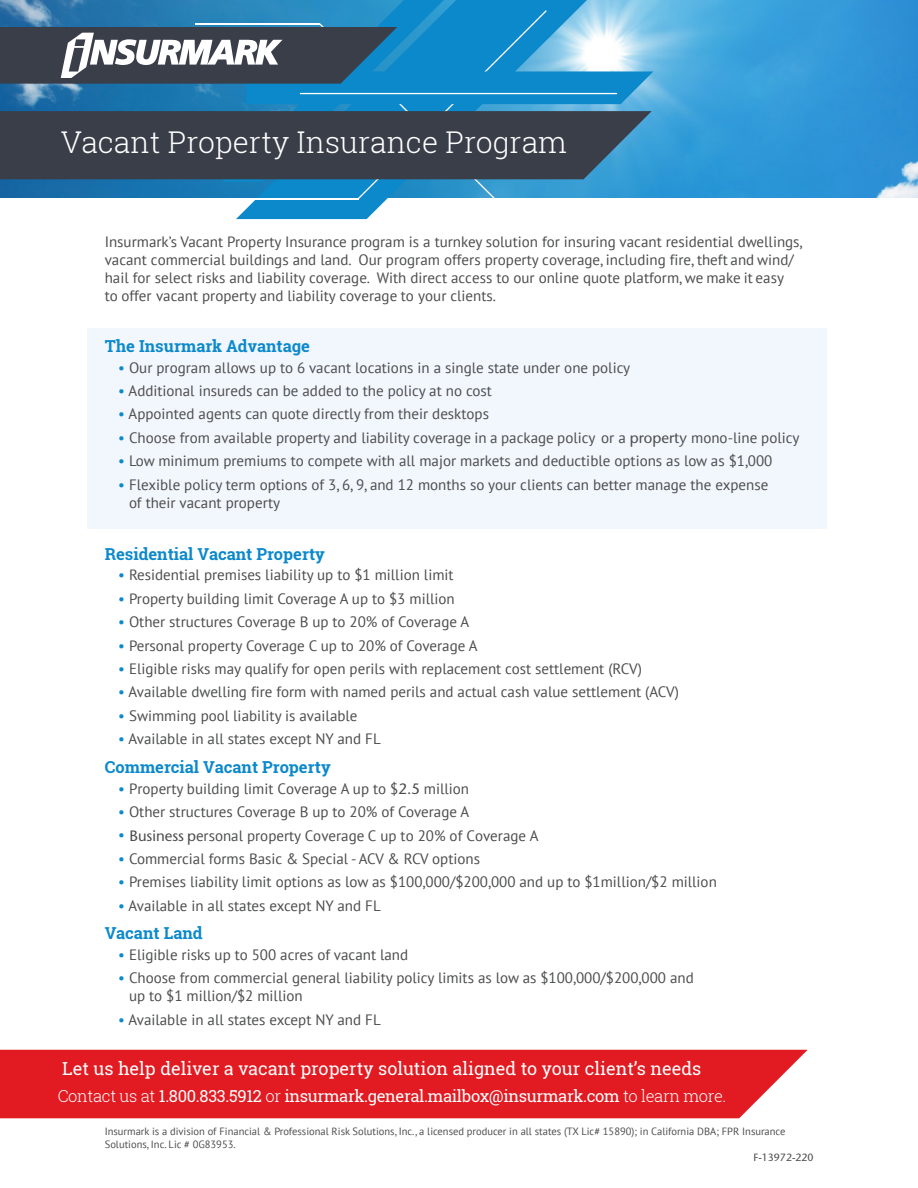
<style>
.page{position:relative;width:918px;height:1188px;background:#fff}
.page>*{position:absolute;margin:0;border:0;box-sizing:border-box;transform-origin:0 0}
.t1{font:300 30px "Roboto Slab";color:#fff}
.t2{font:18px "Roboto Slab";color:#fff}
.t3{font:700 16.5px "Roboto Slab";color:#0c89cb}
.t4{font:16.5px "Roboto Slab";letter-spacing:-.02em;color:#fff}
.t5{font:15px/18px "PT Sans";color:#4b4c4d}
.t6{font:10.5px/12.6px "PT Sans";color:#4b4c4d}
.t7{font:500 10.5px "Stone Sans Std";color:#4b4c4d}
.s1{color:#0c89cb}
.s2{font-family:"Stone Sans Std";font-weight:500}
.s3{font-weight:300}
</style>
<div class="page">
<img style="left:653px;top:0;width:265px;height:198px">
<div style="left:87px;top:329px;width:740px;height:200px;background:#f2f7fd"></div>
<div style="left:0;top:1050px;width:808px;height:68px;background:#e21a21"></div>
<svg style="left:236px;top:200px;width:83px;height:19px;background:#2896d1"></svg>
<svg style="left:319px;top:199px;width:68px;height:21px"></svg>
<svg style="left:0;top:0;width:653px;height:199px;background:#3c7090"></svg>
<p class="t1" style="left:61px;top:122px;width:508px">Vacant Property Insurance Program</p>
<p class="t5" style="left:105px;top:232px;width:699px">Insurmark’s Vacant Property Insurance program is a turnkey solution for insuring vacant residential dwellings, vacant commercial buildings and land. Our program offers property coverage, including fire, theft and wind/ hail for select risks and liability coverage. With direct access to our online quote platform, we make it easy<br>to offer vacant property and liability coverage to your clients.</p>
<p class="t3" style="left:105px;top:335px;width:207px">The Insurmark Advantage</p>
<p class="t5" style="left:118px;top:358px;width:514px"><span class="s1">•</span> Our program allows up to 6 vacant locations in a single state under one policy</p>
<p class="t5" style="left:118px;top:381px;width:375px"><span class="s1">•</span> Additional insureds can be added to the policy at no cost</p>
<p class="t5" style="left:118px;top:405px;width:372px"><span class="s1">•</span> Appointed agents can quote directly from their desktops</p>
<p class="t5" style="left:118px;top:428px;width:683px"><span class="s1">•</span> Choose from available property and liability coverage in a package policy or a <span class="s2">property</span> mono-line policy</p>
<p class="t5" style="left:118px;top:452px;width:656px"><span class="s1">•</span> Low minimum premiums to compete with all major markets and deductible options as low as $1,000</p>
<p class="t5" style="left:129px;top:475px;width:641px;text-indent:-11px"><span class="s1">•</span> Flexible policy term options of 3, 6, 9, and 12 months so your clients can better manage the expense of their vacant property</p>
<p class="t3" style="left:105px;top:542px;width:222px">Residential Vacant Property</p>
<p class="t5" style="left:118px;top:566px;width:337px"><span class="s1">•</span> Residential premises liability up to $1 million limit</p>
<p class="t5" style="left:118px;top:589px;width:338px"><span class="s1">•</span> Property building limit Coverage A up to $3 million</p>
<p class="t5" style="left:118px;top:613px;width:353px"><span class="s1">•</span> Other structures Coverage B up to 20% of Coverage A</p>
<p class="t5" style="left:118px;top:636px;width:361px"><span class="s1">•</span> Personal property Coverage C up to 20% of Coverage A</p>
<p class="t5" style="left:118px;top:659px;width:525px"><span class="s1">•</span> Eligible risks may qualify for open perils with replacement cost settlement (RCV)</p>
<p class="t5" style="left:118px;top:683px;width:562px"><span class="s1">•</span> Available dwelling fire form with named perils and actual cash value settlement (ACV)</p>
<p class="t5" style="left:118px;top:706px;width:241px"><span class="s1">•</span> Swimming pool liability is available</p>
<p class="t5" style="left:118px;top:730px;width:264px"><span class="s1">•</span> Available in all states except NY and FL</p>
<p class="t3" style="left:105px;top:756px;width:228px">Commercial Vacant Property</p>
<p class="t5" style="left:118px;top:779px;width:352px"><span class="s1">•</span> Property building limit Coverage A up to $<span class="s2">2.5</span> million</p>
<p class="t5" style="left:118px;top:802px;width:353px"><span class="s1">•</span> Other structures Coverage B up to 20% of Coverage A</p>
<p class="t5" style="left:118px;top:826px;width:422px"><span class="s1">•</span> <span class="s2">Business p</span>ersonal property Coverage C up to 20% of Coverage A</p>
<p class="t5" style="left:118px;top:849px;width:363px"><span class="s1">•</span> Commercial forms Basic &amp; Special - ACV &amp; RCV options</p>
<p class="t5" style="left:118px;top:873px;width:600px"><span class="s1">•</span> Premises liability limit options as low as $100,000/$200,000 and up to $1million/$2 million</p>
<p class="t5" style="left:118px;top:896px;width:264px"><span class="s1">•</span> Available in all states except NY and FL</p>
<p class="t3" style="left:105px;top:922px;width:99px">Vacant Land</p>
<p class="t5" style="left:118px;top:945px;width:291px"><span class="s1">•</span> Eligible risks up to 500 acres of vacant land</p>
<p class="t5" style="left:129px;top:969px;width:566px;text-indent:-11px"><span class="s1">•</span> Choose from commercial general liability policy limits as low as $100,000/$200,000 and up to $1 million/$2 million</p>
<p class="t5" style="left:118px;top:1010px;width:264px"><span class="s1">•</span> Available in all states except NY and FL</p>
<p class="t2" style="left:62px;top:1057px;width:641px">Let us help deliver a vacant property solution aligned to your client’s needs</p>
<p class="t4" style="left:58px;top:1085px;width:670px"><span class="s3">Contact us at</span> 1.800.833.5912 <span class="s3">or</span> insurmark.general.mailbox@insurmark.com <span class="s3">to learn more.</span></p>
<p class="t6" style="left:105px;top:1125px;width:682px">Insurmark is a division of Financial &amp; Professional Risk Solutions, Inc., a licensed producer in all states (TX Lic# 15890); in California DBA; FPR Insurance<br>Solutions, Inc. Lic # 0G83953.</p>
<p class="t7" style="left:753px;top:1151px;width:62px">F-13972-220</p>
</div>
